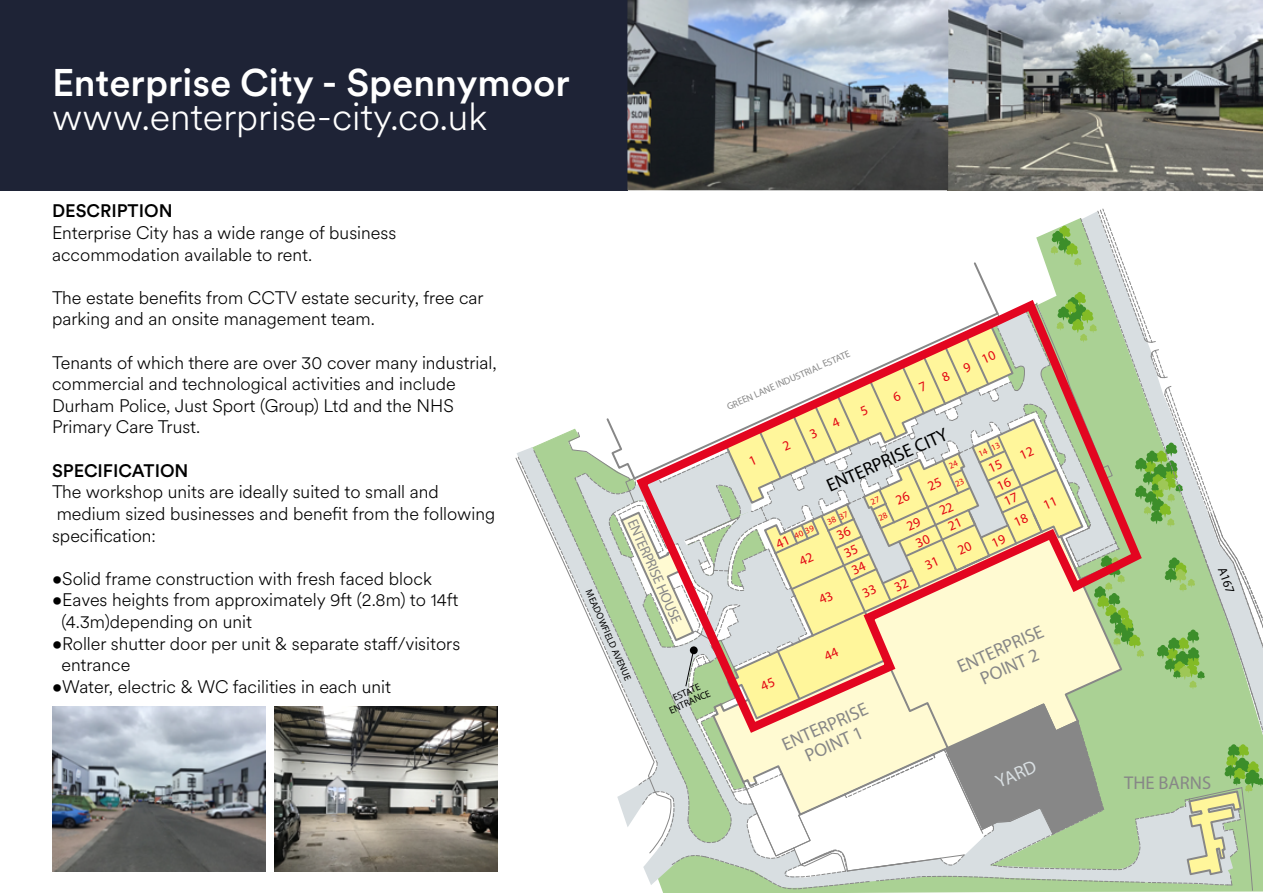
<style>
.page{position:relative;width:1263px;height:893px;background:#fff}
.page>*{position:absolute;margin:0;border:0;box-sizing:border-box;transform-origin:0 0}
.t1{font:500 38.1px "Circular XX";color:#fff}
.t2{font:300 38.1px "Circular XX";color:#fff}
.t3{font:18.45px/19.5px "Frutiger";color:#878787;text-align:center}
.t4{font:18.45px "Frutiger";color:#000}
.t5{font:18.45px "Frutiger";color:#d8dee1}
.t6{font:300 18px/21.6px "Circular XX";color:#000}
.t7{font:500 18px "Circular XX";color:#000}
.t8{font:14.55px "Frutiger";color:#878787}
.t9{font:13.65px/28.3px "Frutiger";color:#e30613}
.t10{font:12.6px "Frutiger";color:#000}
.t11{font:9.75px "Frutiger";color:#000}
.t12{font:9.75px "Frutiger";color:#878787}
.t13{font:8.7px/18px "Frutiger";color:#e30613}
.s1{font-size:13.65px}
</style>
<div class="page">
<div style="left:0;top:0;width:627px;height:190px;background:#1e2336"></div>
<img style="left:627px;top:0;width:636px;height:190px">
<img style="left:52px;top:706px;width:214px;height:166px">
<img style="left:275px;top:706px;width:222px;height:166px">
<svg style="left:515px;top:208px;width:748px;height:683px"></svg>
<h1 class="t1" style="left:52px;top:57px;width:519px">Enterprise City - Spennymoor</h1>
<h1 class="t2" style="left:52px;top:91px;width:437px">www.enterprise-city.co.uk</h1>
<p class="t7" style="left:52px;top:199px;width:122px">DESCRIPTION</p>
<p class="t6" style="left:52px;top:221px;width:346px">Enterprise City has a wide range of business accommodation available to rent.</p>
<p class="t6" style="left:52px;top:286px;width:433px">The estate benefits from CCTV estate security, free car parking and an onsite management team.</p>
<p class="t6" style="left:52px;top:351px;width:446px">Tenants of which there are over 30 cover many industrial, commercial and technological activities and include Durham Police, Just Sport (Group) Ltd and the NHS Primary Care Trust.</p>
<p class="t7" style="left:52px;top:458px;width:138px">SPECIFICATION</p>
<p class="t6" style="left:52px;top:480px;width:445px">The workshop units are ideally suited to small and medium sized businesses and benefit from the following specification:</p>
<p class="t6" style="left:52px;top:567px;width:381px">•Solid frame construction with fresh faced block</p>
<p class="t6" style="left:61px;top:588px;width:399px;text-indent:-9px">•Eaves heights from approximately 9ft (2.8m) to 14ft (4.3m)depending on unit</p>
<p class="t6" style="left:61px;top:632px;width:400px;text-indent:-9px">•Roller shutter door per unit &amp; separate staff/visitors entrance</p>
<p class="t6" style="left:52px;top:675px;width:340px">•Water, electric &amp; WC facilities in each unit</p>
<p class="t8" style="left:640px;top:516px;width:114px;rotate:66deg">ENTERPRISE HOUSE</p>
<p class="t11" style="left:594px;top:588px;width:100px;rotate:66deg">MEADOWFIELD AVENUE</p>
<p class="t11" style="left:671px;top:693px;width:30px;rotate:-24deg">ESTATE</p>
<p class="t11" style="left:667px;top:705px;width:46px;rotate:-24deg">ENTRANCE</p>
<p class="t12" style="left:725px;top:402px;width:135px;rotate:-24deg">GREEN LANE INDUSTRIAL ESTATE</p>
<p class="t13" style="left:773px;top:536px;width:42px;rotate:-24deg"><span class="s1">41</span> 40 39</p>
<p class="t4" style="left:823px;top:476px;width:132px;rotate:-24deg">ENTERPRISE CITY</p>
<p class="t13" style="left:944px;top:458px;width:12px;line-height:18.9px;rotate:-24deg">24<br>23</p>
<p class="t9" style="left:890px;top:488px;width:16px;rotate:-24deg">26<br>29</p>
<p class="t13" style="left:867px;top:494px;width:11px;rotate:-24deg">27<br>28</p>
<p class="t13" style="left:824px;top:514px;width:24px;rotate:-24deg">38 37</p>
<p class="t13" style="left:975px;top:445px;width:25px;rotate:-24deg">14 13</p>
<p class="t3" style="left:779px;top:736px;width:94px;rotate:-24deg">ENTERPRISE<br>POINT 1</p>
<p class="t3" style="left:954px;top:659px;width:94px;rotate:-24deg">ENTERPRISE<br>POINT 2</p>
<p class="t5" style="left:992px;top:772px;width:44px;rotate:-24deg">YARD</p>
<p class="t10" style="left:1229px;top:565px;width:29px;rotate:71deg">A167</p>
<p class="t3" style="left:1124px;top:772px;width:88px">THE BARNS</p>
</div>
